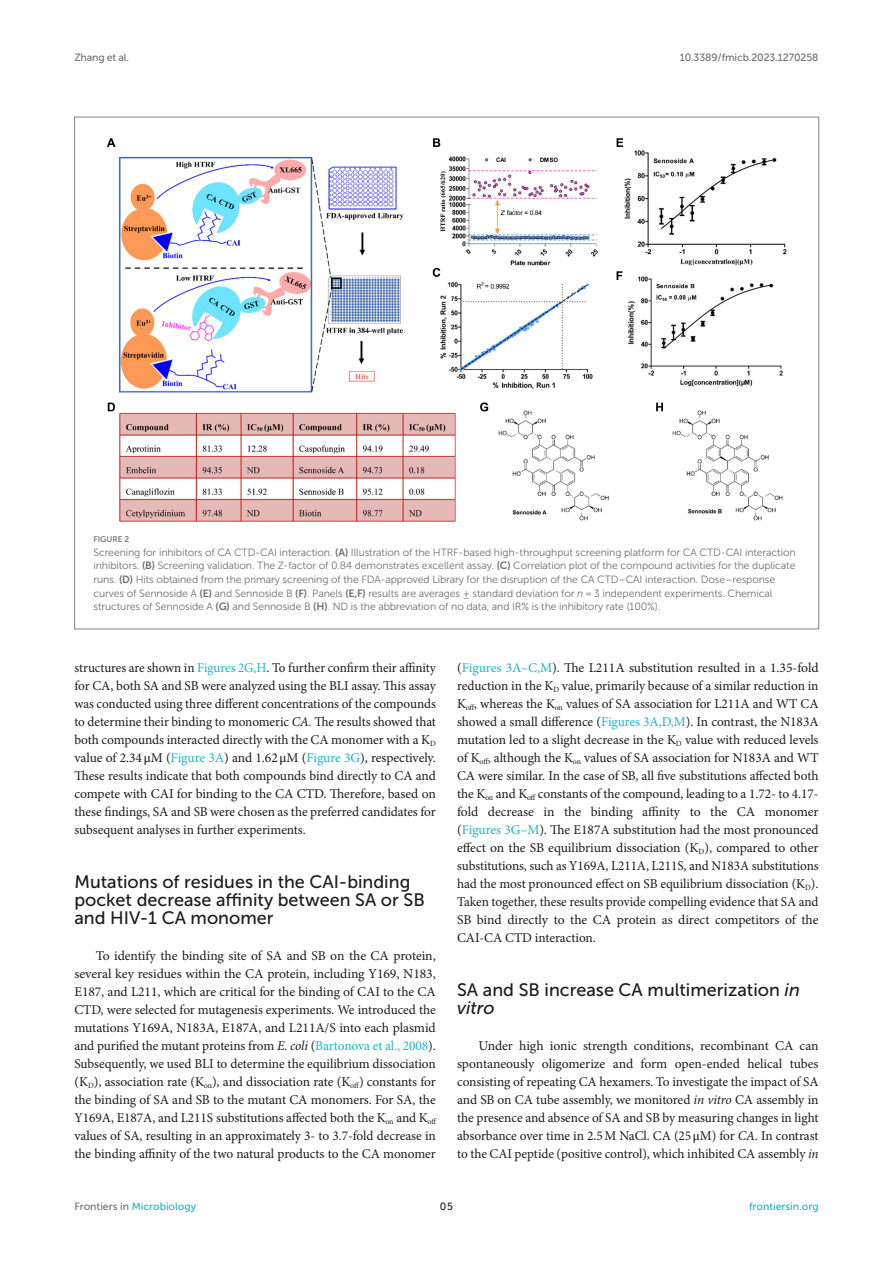
<style>
.page{position:relative;width:893px;height:1263px;background:#fff}
.page>*{position:absolute;margin:0;border:0;box-sizing:border-box;transform-origin:0 0}
.HEAD_2{font:18px/18px "Museo Sans 500";color:#1b1c1b}
.TEXT_FLUSH{font:13.5px/18px "Minion Pro";letter-spacing:-.005em;color:#1b1c1b;text-align:justify}
.TEXT{font:13.5px/18px "Minion Pro";letter-spacing:-.005em;color:#1b1c1b;text-align:justify}
.FIG_LEG{font:10.5px/13.5px "Museo Sans 300";letter-spacing:-.01em;color:#706f70}
.t1{font:10.5px "Museo Sans 500";color:#1db5c3}
.t2{font:10.5px "Museo Sans 500";letter-spacing:-.015em;color:#706f70}
.t3{font:10.5px "Museo Sans 500";color:#1b1c1b}
.FIG_HD{font:8.25px "Museo Sans 700";letter-spacing:-.01em;color:#7e7f7f}
.s1{font-family:"Museo Sans 700"}
.s2{font-style:italic}
.s3{color:#1db5c3}
.s4{font-family:"STIX General"}
.s5{color:#706f70}
</style>
<div class="page">
<img style="left:106px;top:138px;width:681px;height:384px">
<p class="t2" style="left:74px;top:51px;width:56px">Zhang et al.</p>
<p class="t2" style="left:680px;top:51px;width:140px">10.3389/fmicb.2023.1270258</p>
<p class="FIG_HD" style="left:94px;top:535px;width:37px">FIGURE 2</p>
<p class="FIG_LEG" style="left:94px;top:546px;width:704px">Screening for inhibitors of CA CTD-CAI interaction. <span class="s1">(A)</span> Illustration of the HTRF-based high-throughput screening platform for CA CTD-CAI interaction inhibitors. <span class="s1">(B)</span> Screening validation. The Z-factor of 0.84 demonstrates excellent assay. <span class="s1">(C)</span> Correlation plot of the compound activities for the duplicate runs. <span class="s1">(D)</span> Hits obtained from the primary screening of the FDA-approved Library for the disruption of the CA CTD–CAI interaction. Dose–response curves of Sennoside A <span class="s1">(E)</span> and Sennoside B <span class="s1">(F)</span>. Panels <span class="s1">(E,F)</span> results are averages ± standard deviation for <span class="s2">n</span> = 3 independent experiments. Chemical structures of Sennoside A <span class="s1">(G)</span> and Sennoside B <span class="s1">(H)</span>. ND is the abbreviation of no data, and IR% is the inhibitory rate (100%).</p>
<p class="TEXT" style="left:74px;top:659px;width:363px">structures are shown in <span class="s3">Figures 2G,H</span>. To further confirm their affinity for CA, both SA and SB were analyzed using the BLI assay. This assay was conducted using three different concentrations of the compounds to determine their binding to monomeric <span class="s2">CA.</span> The results showed that both compounds interacted directly with the CA monomer with a K<sub>D </sub>value of 2.34<span class="s4">μ</span>M (<span class="s3">Figure 3A</span>) and 1.62<span class="s4">μ</span>M (<span class="s3">Figure 3G</span>), respectively.<br>These results indicate that both compounds bind directly to CA and compete with CAI for binding to the CA CTD. Therefore, based on these findings, SA and SB were chosen as the preferred candidates for subsequent analyses in further experiments.</p>
<p class="HEAD_2" style="left:74px;top:873px;width:352px">Mutations of residues in the CAI-binding pocket decrease affinity between SA or SB and HIV-1 CA monomer</p>
<p class="TEXT_FLUSH" style="left:74px;top:947px;width:364px;text-indent:21px">To identify the binding site of SA and SB on the CA protein, several key residues within the CA protein, including Y169, N183, E187, and L211, which are critical for the binding of CAI to the CA CTD, were selected for mutagenesis experiments. We introduced the mutations Y169A, N183A, E187A, and L211A/S into each plasmid and purified the mutant proteins from <span class="s2">E. coli</span> (<span class="s3">Bartonova et al., 2008</span>).<br>Subsequently, we used BLI to determine the equilibrium dissociation (K<sub>D</sub>), association rate (K<sub>on</sub>), and dissociation rate (K<sub>off</sub>) constants for the binding of SA and SB to the mutant CA monomers. For SA, the Y169A, E187A, and L211S substitutions affected both the K<sub>on</sub> and K<sub>off </sub>values of SA, resulting in an approximately 3- to 3.7-fold decrease in the binding affinity of the two natural products to the CA monomer</p>
<p class="TEXT_FLUSH" style="left:457px;top:659px;width:363px">(<span class="s3">Figures 3A–C,M</span>). The L211A substitution resulted in a 1.35-fold reduction in the K<sub>D</sub> value, primarily because of a similar reduction in K<sub>off</sub>, whereas the K<sub>on</sub> values of SA association for L211A and WT CA showed a small difference (<span class="s3">Figures 3A,D,M</span>). In contrast, the N183A mutation led to a slight decrease in the K<sub>D</sub> value with reduced levels of K<sub>off</sub>, although the K<sub>on</sub> values of SA association for N183A and WT CA were similar. In the case of SB, all five substitutions affected both the K<sub>on</sub> and K<sub>off</sub> constants of the compound, leading to a 1.72- to 4.17- fold decrease in the binding affinity to the CA monomer (<span class="s3">Figures 3G–M</span>). The E187A substitution had the most pronounced effect on the SB equilibrium dissociation (K<sub>D</sub>), compared to other substitutions, such as Y169A, L211A, L211S, and N183A substitutions had the most pronounced effect on SB equilibrium dissociation (K<sub>D</sub>).<br>Taken together, these results provide compelling evidence that SA and SB bind directly to the CA protein as direct competitors of the CAI-CA CTD interaction.</p>
<p class="HEAD_2" style="left:457px;top:981px;width:344px">SA and SB increase CA multimerization <span class="s2">in vitro</span></p>
<p class="TEXT_FLUSH" style="left:457px;top:1037px;width:363px;text-indent:21px">Under high ionic strength conditions, recombinant CA can spontaneously oligomerize and form open-ended helical tubes consisting of repeating CA hexamers. To investigate the impact of SA and SB on CA tube assembly, we monitored <span class="s2">in vitro</span> CA assembly in the presence and absence of SA and SB by measuring changes in light absorbance over time in 2.5M NaCl. CA (25<span class="s4">μ</span>M) for <span class="s2">CA.</span> In contrast to the CAI peptide (positive control), which inhibited CA assembly <span class="s2">in</span></p>
<p class="t1" style="left:74px;top:1200px;width:123px"><span class="s5">Frontiers in</span> Microbiology</p>
<p class="t3" style="left:440px;top:1200px;width:14px">05</p>
<p class="t1" style="left:749px;top:1200px;width:71px">frontiersin.org</p>
</div>
